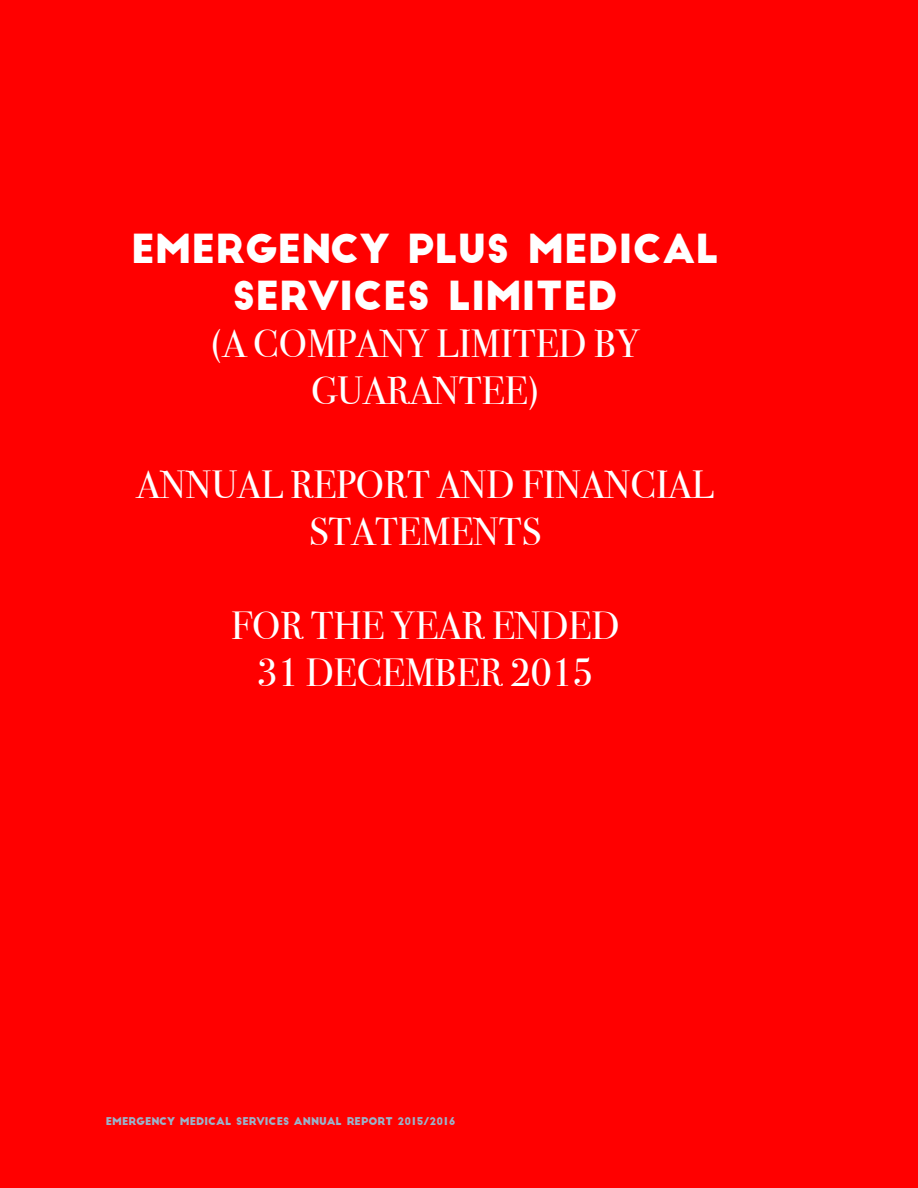
<style>
.page{position:relative;width:918px;height:1188px;background:#f00}
.page>*{position:absolute;margin:0;border:0;box-sizing:border-box;transform-origin:0 0}
.t1{font:39.15px/47px "Bodoni Svty Two ITCTT";color:#fff;text-align:center}
.t2{font:39.15px/47px "Big John";color:#fff;text-align:center}
.t3{font:10.5px "Big John";color:#9ab3ca}
.s1{font-family:"Arial";font-weight:900;font-size:15px;color:#f00}
</style>
<div class="page">
<p class="t2" style="left:131px;top:227px;width:590px">EMERGENCY PLUS MEDICAL<br>SERVICES LIMITED</p>
<p class="t1" style="left:210px;top:316px;width:431px">(A COMPANY LIMITED BY<br>GUARANTEE)</p>
<p class="t1" style="left:136px;top:457px;width:579px">ANNUAL REPORT AND FINANCIAL<br>STATEMENTS</p>
<p class="t1" style="left:231px;top:598px;width:390px">FOR THE YEAR ENDED<br>31 DECEMBER 2015</p>
<p class="t3" style="left:80px;top:1117px;width:378px"><span class="s1">62</span> EMERGENCY MEDICAL SERVICES ANNUAL REPORT 2015/2016</p>
</div>
